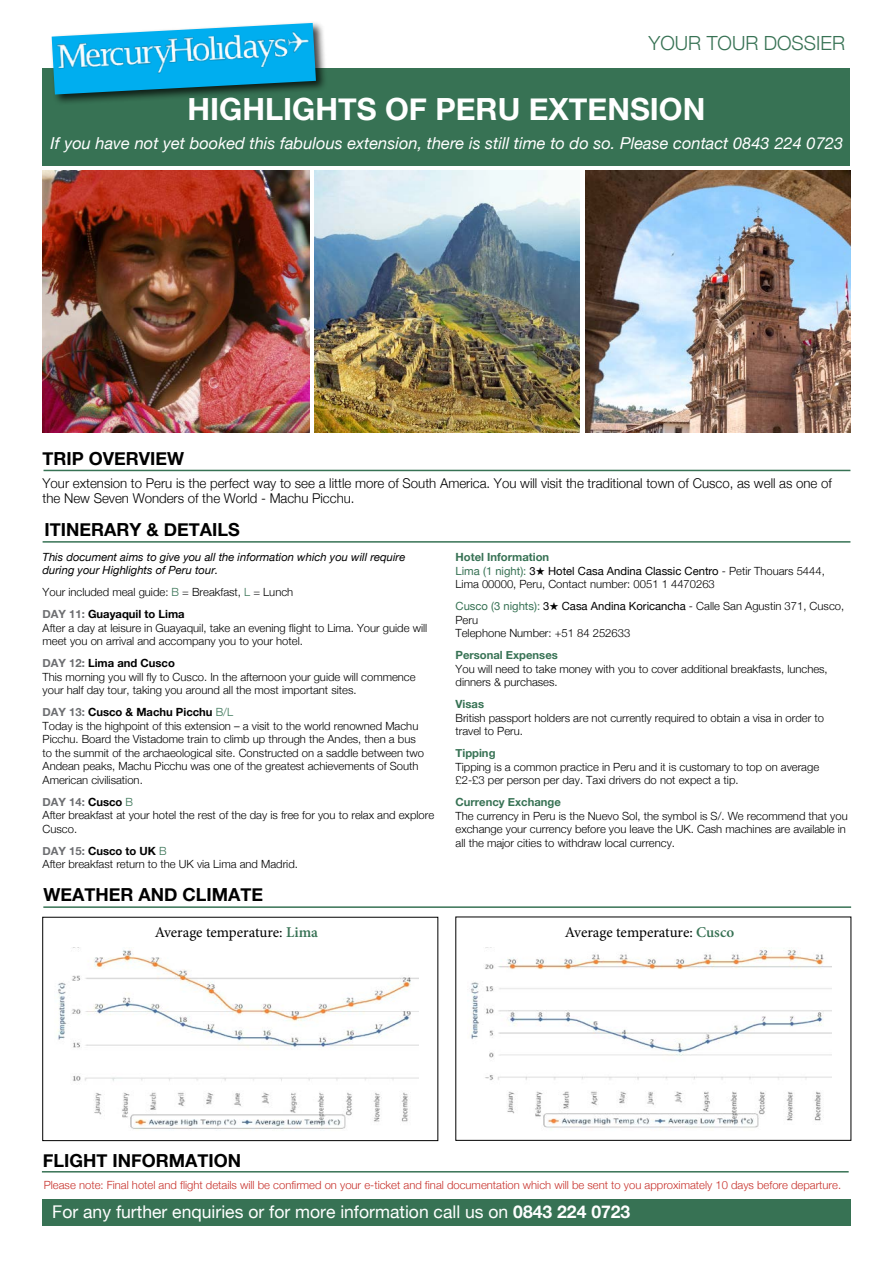
<style>
.page{position:relative;width:893px;height:1263px;background:#fff}
.page>*{position:absolute;margin:0;border:0;box-sizing:border-box;transform-origin:0 0}
.t1{font:700 30.6px "Helvetica Neue";color:#fff}
.t2{font:300 19.5px "Helvetica Neue";color:#377254}
.t3{font:700 18px "Helvetica Neue";color:#000}
.t4{font:17.55px "Helvetica Neue";color:#fff}
.t5{font:italic 16.5px "Helvetica Neue";color:#fff}
.t6{font:15px "Minion Pro";letter-spacing:-.005em;color:#000}
.t7{font:300 13.5px/15px "Helvetica Neue";color:#000}
.t8{font:300 11.25px/13.5px "Helvetica Neue";color:#000}
.t9{font:300 11.25px "Helvetica Neue";color:#c7312b}
.t10{font:italic 11.25px/13.5px "Helvetica Neue";color:#000}
.t11{font:700 11.25px "Helvetica Neue";color:#377254}
.s1{color:#377254}
.s2{font-weight:700;color:#6d6e71}
.s3{font-weight:700}
.s4{font-weight:700;color:#377254}
.s5{font-weight:400;color:#377254}
.s6{font-weight:400}
.s7{font-weight:600;color:#377254}
</style>
<div class="page">
<hr style="left:44px;top:470px;width:806px;height:1px;background:#377254">
<hr style="left:43px;top:541px;width:807px;height:2px;background:#377254">
<div style="left:43px;top:1199px;width:808px;height:26px;background:#377254"></div>
<div style="left:43px;top:69px;width:807px;height:97px;background:#377254"></div>
<img style="left:314px;top:170px;width:266px;height:263px">
<img style="left:43px;top:170px;width:266px;height:263px">
<img style="left:586px;top:170px;width:264px;height:263px">
<div style="left:49px;top:21px;width:278px;height:85px;background:#000;opacity:.75"></div>
<svg style="left:52px;top:23px;width:264px;height:71px"></svg>
<img style="left:54px;top:25px;width:261px;height:69px">
<hr style="left:42px;top:1171px;width:807px;height:1px;background:#377254">
<hr style="left:43px;top:906px;width:808px;height:2px;background:#377254">
<div style="left:43px;top:917px;width:395px;height:224px;border:1px solid #000"></div>
<img style="left:58px;top:950px;width:361px;height:180px">
<img style="left:471px;top:947px;width:361px;height:182px">
<h2 class="t2" style="left:649px;top:28px;width:198px">YOUR TOUR DOSSIER</h2>
<h1 class="t1" style="left:188px;top:85px;width:519px">HIGHLIGHTS OF PERU EXTENSION</h1>
<h3 class="t5" style="left:51px;top:131px;width:794px">If you have not yet booked this fabulous extension, there is still time to do so. Please contact 0843 224 0723</h3>
<h3 class="t3" style="left:43px;top:445px;width:143px">TRIP OVERVIEW</h3>
<p class="t7" style="left:43px;top:475px;width:791px">Your extension to Peru is the perfect way to see a little more of South America. You will visit the traditional town of Cusco, as well as one of the New Seven Wonders of the World - Machu Picchu.</p>
<h3 class="t3" style="left:44px;top:515px;width:197px">ITINERARY &amp; DETAILS</h3>
<p class="t10" style="left:43px;top:551px;width:364px">This document aims to give you all the information which you will require during your Highlights of Peru tour.</p>
<p class="t8" style="left:43px;top:581px;width:252px;line-height:22px">Your included meal guide: <span class="s1">B</span> = Breakfast, <span class="s1">L</span> = Lunch<br><span class="s2">DAY 11:</span> <span class="s3">Guayaquil to Lima</span></p>
<p class="t8" style="left:43px;top:620px;width:386px">After a day at leisure in Guayaquil, take an evening flight to Lima. Your guide will meet you on arrival and accompany you to your hotel.</p>
<p class="t8" style="left:43px;top:656px;width:375px"><span class="s2">DAY 12:</span> <span class="s3">Lima and Cusco<br></span>This morning you will fly to Cusco. In the afternoon your guide will commence your half day tour, taking you around all the most important sites.</p>
<p class="t8" style="left:43px;top:705px;width:383px"><span class="s2">DAY 13:</span> <span class="s3">Cusco &amp; Machu Picchu</span> <span class="s1">B/L<br></span>Today is the highpoint of this extension – a visit to the world renowned Machu Picchu. Board the Vistadome train to climb up through the Andes, then a bus to the summit of the archaeological site. Constructed on a saddle between two Andean peaks, Machu Picchu was one of the greatest achievements of South American civilisation.</p>
<p class="t8" style="left:43px;top:794px;width:393px"><span class="s2">DAY 14:</span> <span class="s3">Cusco</span> <span class="s1">B<br></span>After breakfast at your hotel the rest of the day is free for you to relax and explore<br>Cusco.</p>
<p class="t8" style="left:43px;top:843px;width:257px"><span class="s2">DAY 15:</span> <span class="s3">Cusco to UK</span> <span class="s1">B<br></span>After breakfast return to the UK via Lima and Madrid.</p>
<p class="t8" style="left:456px;top:549px;width:371px"><span class="s4">Hotel Information<br></span><span class="s5">Lima (1 night):</span> <span class="s6">3</span>★ <span class="s6">Hotel Casa Andina Classic Centro</span> - Petir Thouars 5444,<br>Lima 00000, Peru, Contact number: 0051 1 4470263</p>
<p class="t8" style="left:456px;top:598px;width:390px"><span class="s5">Cusco (3 nights):</span> <span class="s6">3</span>★ <span class="s6">Casa Andina Koricancha</span> - Calle San Agustin 371, Cusco,<br>Peru<br>Telephone Number: +51 84 252633</p>
<p class="t11" style="left:456px;top:646px;width:104px">Personal Expenses</p>
<p class="t8" style="left:456px;top:661px;width:374px">You will need to take money with you to cover additional breakfasts, lunches, dinners &amp; purchases.</p>
<p class="t11" style="left:456px;top:695px;width:30px">Visas</p>
<p class="t8" style="left:456px;top:710px;width:370px">British passport holders are not currently required to obtain a visa in order to travel to Peru.</p>
<p class="t11" style="left:456px;top:744px;width:41px">Tipping</p>
<p class="t8" style="left:456px;top:759px;width:365px">Tipping is a common practice in Peru and it is customary to top on average £2-£3 per person per day. Taxi drivers do not expect a tip.</p>
<p class="t11" style="left:456px;top:793px;width:107px">Currency Exchange</p>
<p class="t8" style="left:456px;top:808px;width:394px">The currency in Peru is the Nuevo Sol, the symbol is S/. We recommend that you exchange your currency before you leave the UK. Cash machines are available in all the major cities to withdraw local currency.</p>
<h3 class="t3" style="left:43px;top:880px;width:221px">WEATHER AND CLIMATE</h3>
<h3 class="t6" style="left:155px;top:922px;width:165px">Average temperature: <span class="s7">Lima</span></h3>
<h3 class="t6" style="left:565px;top:922px;width:171px">Average temperature: <span class="s7">Cusco</span></h3>
<h3 class="t3" style="left:43px;top:1146px;width:200px">FLIGHT INFORMATION</h3>
<p class="t9" style="left:44px;top:1176px;width:799px">Please note: Final hotel and flight details will be confirmed on your e-ticket and final documentation which will be sent to you approximately 10 days before departure.</p>
<h3 class="t4" style="left:52px;top:1199px;width:580px">For any further enquiries or for more information call us on <span class="s3">0843 224 0723</span></h3>
</div>
